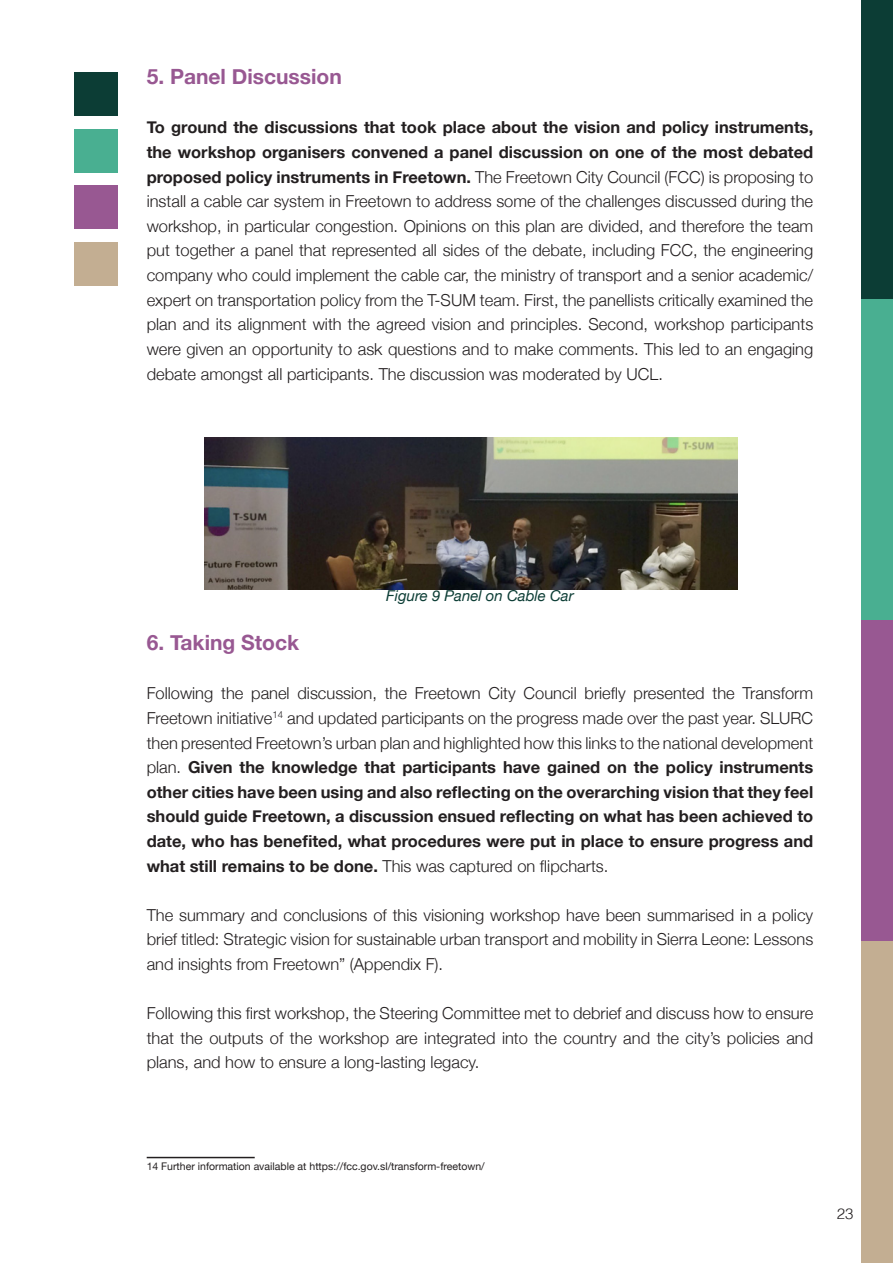
<style>
.page{position:relative;width:893px;height:1263px;background:#fff}
.page>*{position:absolute;margin:0;border:0;box-sizing:border-box;transform-origin:0 0}
.t1{font:700 21px "Helvetica Neue";color:#985892}
.t2{font:300 16.5px/24.6px "Helvetica Neue";color:#231f20;text-align:justify}
.t3{font:700 16.5px/24.6px "Helvetica Neue";color:#231f20;text-align:justify}
.t4{font:italic 15px "Helvetica Neue";color:#0c3d35}
.t5{font:300 15px "Helvetica";color:#231f20}
.t6{font:10.5px "Helvetica Neue";color:#231f20}
.s1{font-weight:700}
.s2{font-weight:300}
</style>
<div class="page">
<div style="left:861px;top:0;width:32px;height:300px;background:#0c3d35"></div>
<div style="left:861px;top:300px;width:32px;height:321px;background:#49af91"></div>
<div style="left:861px;top:621px;width:32px;height:321px;background:#985892"></div>
<div style="left:861px;top:942px;width:32px;height:321px;background:#c3ae92"></div>
<hr style="left:147px;top:1157px;width:108px;height:1px;background:#231f20">
<div style="left:74px;top:72px;width:44px;height:44px;background:#0c3d35"></div>
<div style="left:74px;top:129px;width:44px;height:44px;background:#49af91"></div>
<div style="left:74px;top:185px;width:44px;height:44px;background:#985892"></div>
<div style="left:74px;top:242px;width:44px;height:44px;background:#c3ae92"></div>
<img style="left:205px;top:437px;width:532px;height:153px">
<p class="t1" style="left:147px;top:60px;width:197px">5. Panel Discussion</p>
<p class="t2" style="left:147px;top:114px;width:668px"><span class="s1">To ground the discussions that took place about the vision and policy instruments, the workshop organisers convened a panel discussion on one of the most debated proposed policy instruments in Freetown.</span> The Freetown City Council (FCC) is proposing to install a cable car system in Freetown to address some of the challenges discussed during the workshop, in particular congestion. Opinions on this plan are divided, and therefore the team put together a panel that represented all sides of the debate, including FCC, the engineering company who could implement the cable car, the ministry of transport and a senior academic/ expert on transportation policy from the T-SUM team. First, the panellists critically examined the plan and its alignment with the agreed vision and principles. Second, workshop participants were given an opportunity to ask questions and to make comments. This led to an engaging debate amongst all participants. The discussion was moderated by UCL.</p>
<p class="t4" style="left:386px;top:585px;width:189px">Figure 9 Panel on Cable Car</p>
<p class="t1" style="left:147px;top:626px;width:154px">6. Taking Stock</p>
<p class="t3" style="left:147px;top:682px;width:668px"><span class="s2">Following the panel discussion, the Freetown City Council briefly presented the Transform Freetown initiative</span><sup>14</sup> <span class="s2">and updated participants on the progress made over the past year. SLURC then presented Freetown’s urban plan and highlighted how this links to the national development plan.</span> Given the knowledge that participants have gained on the policy instruments other cities have been using and also reflecting on the overarching vision that they feel should guide Freetown, a discussion ensued reflecting on what has been achieved to date, who has benefited, what procedures were put in place to ensure progress and what still remains to be done. <span class="s2">This was captured on flipcharts.</span></p>
<p class="t2" style="left:147px;top:901px;width:668px">The summary and conclusions of this visioning workshop have been summarised in a policy brief titled: Strategic vision for sustainable urban transport and mobility in Sierra Leone: Lessons and insights from Freetown” (Appendix F).</p>
<p class="t2" style="left:147px;top:1000px;width:668px">Following this first workshop, the Steering Committee met to debrief and discuss how to ensure that the outputs of the workshop are integrated into the country and the city’s policies and plans, and how to ensure a long-lasting legacy.</p>
<p class="t6" style="left:147px;top:1159px;width:339px">14 Further information available at https://fcc.gov.sl/transform-freetown/</p>
<p class="t5" style="left:837px;top:1201px;width:18px">23</p>
</div>
